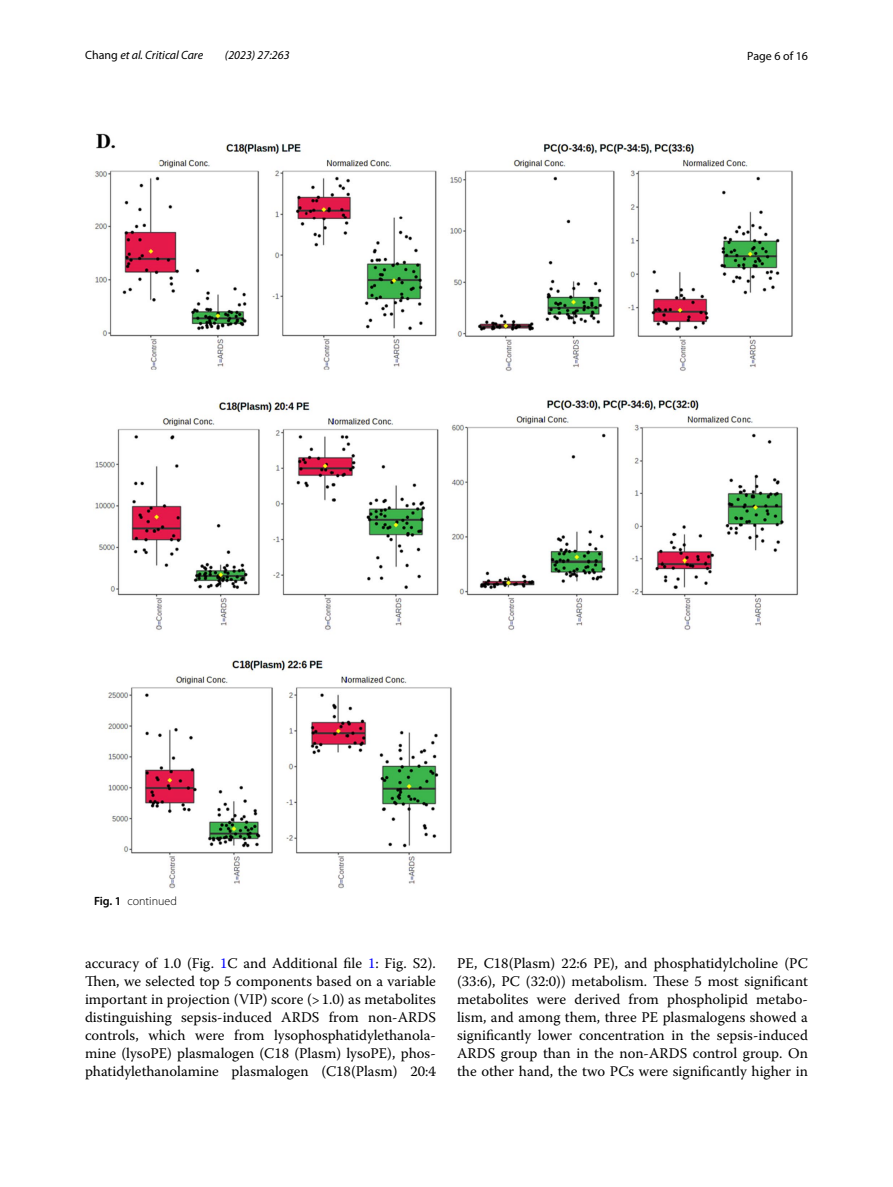
<style>
.page{position:relative;width:893px;height:1187px;background:#fff}
.page>*{position:absolute;margin:0;border:0;box-sizing:border-box;transform-origin:0 0}
.t1{font:14.7px/18px "Warnock Pro";color:#000;text-align:justify}
.t2{font:italic 12px "Myriad Pro";color:#000}
.t3{font:300 12px "Myriad Pro";color:#000}
.t4{font:12px "Myriad Pro";color:#000}
.s1{font-style:normal}
.s2{font-weight:600}
.s3{color:#00f}
</style>
<div class="page">
<img style="left:94px;top:133px;width:705px;height:756px">
<p class="t2" style="left:85px;top:48px;width:120px"><span class="s1">Chang</span> et al. Critical Care</p>
<p class="t2" style="left:225px;top:48px;width:66px">(2023) 27:263</p>
<p class="t4" style="left:747px;top:48px;width:62px">Page 6 of 16</p>
<p class="t3" style="left:94px;top:893px;width:84px"><span class="s2">Fig. 1</span> continued</p>
<p class="t1" style="left:85px;top:953px;width:352px">accuracy of 1.0 (Fig. <span class="s3">1</span>C and Additional file <span class="s3">1</span>: Fig. S2).<br>Then, we selected top 5 components based on a variable important in projection (VIP) score (&gt;1.0) as metabolites distinguishing sepsis-induced ARDS from non-ARDS controls, which were from lysophosphatidylethanola&shy;mine (lysoPE) plasmalogen (C18 (Plasm) lysoPE), phos&shy;phatidylethanolamine plasmalogen (C18(Plasm) 20:4</p>
<p class="t1" style="left:457px;top:953px;width:352px">PE, C18(Plasm) 22:6 PE), and phosphatidylcholine (PC (33:6), PC (32:0)) metabolism. These 5 most significant metabolites were derived from phospholipid metabo&shy;lism, and among them, three PE plasmalogens showed a significantly lower concentration in the sepsis-induced ARDS group than in the non-ARDS control group. On the other hand, the two PCs were significantly higher in</p>
</div>
